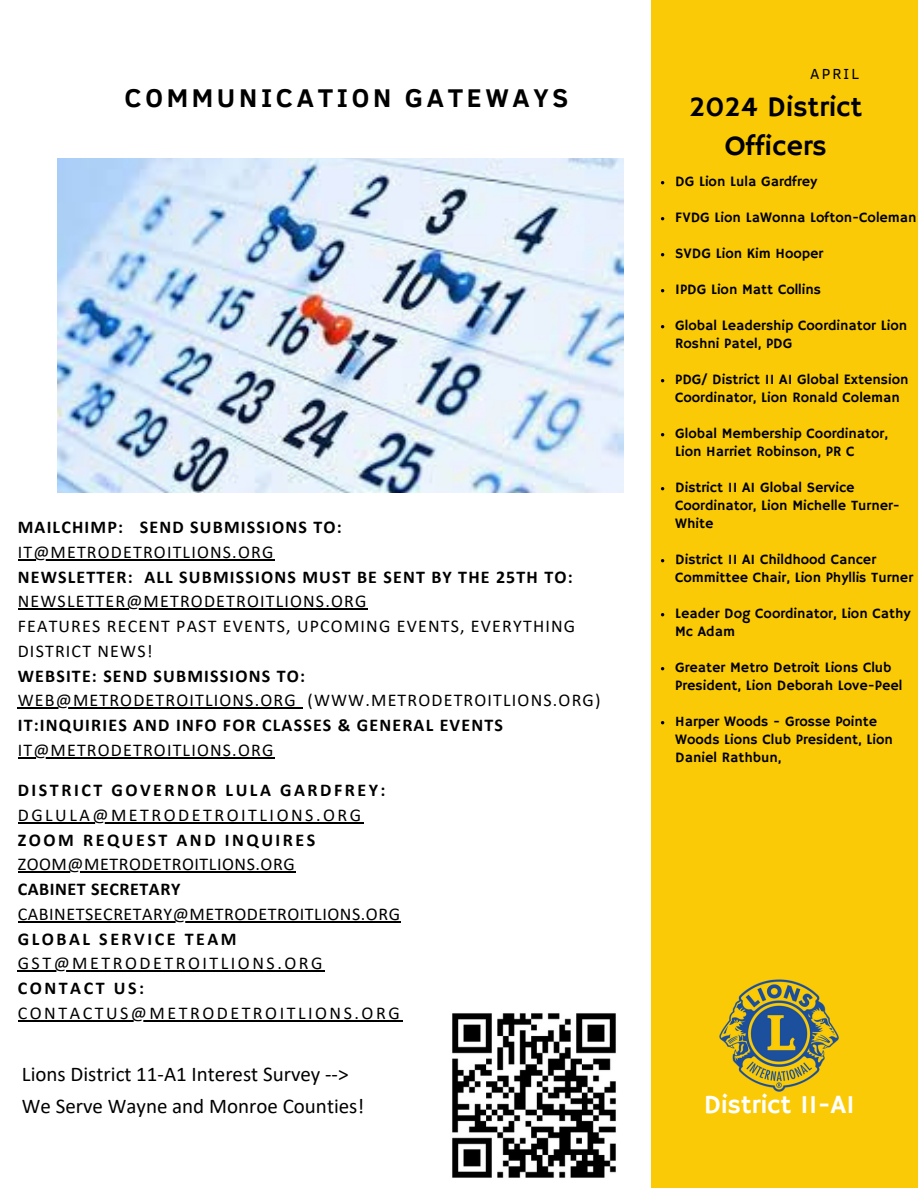
<style>
.page{position:relative;width:918px;height:1188px;background:#fff}
.page>*{position:absolute;margin:0;border:0;box-sizing:border-box;transform-origin:0 0}
.t1{font:28.5px/39.3px "Hammersmith One";color:#000001;text-align:center}
.t2{font:700 26.4px "Clear Sans";letter-spacing:.14em;color:#000}
.t3{font:26.25px "Hammersmith One";color:#fff}
.t4{font:21px/32.7px "Calibri";color:#000}
.t5{font:18px/24.8px "Calibri";letter-spacing:.065em;color:#000}
.t6{font:700 18px/24.8px "Calibri";letter-spacing:.065em;color:#000}
.t7{font:18px "Calibri";letter-spacing:.14em;color:#000}
.t8{font:700 18px "Calibri";letter-spacing:.14em;color:#000}
.t9{font:18px "Calibri";letter-spacing:.03em;color:#000}
.t10{font:700 18px "Calibri";letter-spacing:.03em;color:#000}
.t11{font:15px "Clear Sans";letter-spacing:.14em;color:#000001}
.t12{font:14.4px/18px "Hammersmith One";color:#000001}
.s1{font-weight:400}
.s2{font-weight:700}
</style>
<div class="page">
<div style="left:651px;top:0;width:267px;height:1188px;background:#faca07"></div>
<img style="left:57px;top:158px;width:566px;height:334px">
<img style="left:719px;top:979px;width:120px;height:113px">
<hr style="left:18px;top:559px;width:257px;height:1px;background:#000">
<hr style="left:18px;top:608px;width:350px;height:2px;background:#000">
<hr style="left:18px;top:707px;width:279px;height:2px;background:#000">
<hr style="left:18px;top:757px;width:257px;height:1px;background:#000">
<hr style="left:18px;top:822px;width:346px;height:1px;background:#000">
<hr style="left:18px;top:871px;width:277px;height:2px;background:#000">
<hr style="left:18px;top:921px;width:383px;height:1px;background:#000">
<hr style="left:18px;top:970px;width:307px;height:2px;background:#000">
<hr style="left:18px;top:1020px;width:384px;height:1px;background:#000">
<img style="left:452px;top:1013px;width:164px;height:165px">
<p class="t2" style="left:125px;top:79px;width:445px">COMMUNICATION GATEWAYS</p>
<p class="t6" style="left:18px;top:516px;width:325px">MAILCHIMP: SEND SUBMISSIONS TO:</p>
<p class="t6" style="left:18px;top:541px;width:556px"><span class="s1">IT@METRODETROITLIONS.ORG<br></span>NEWSLETTER: ALL SUBMISSIONS MUST BE SENT BY THE 25TH TO:</p>
<p class="t5" style="left:18px;top:590px;width:559px">NEWSLETTER@METRODETROITLIONS.ORG<br>FEATURES RECENT PAST EVENTS, UPCOMING EVENTS, EVERYTHING DISTRICT NEWS!<br><span class="s2">WEBSITE: SEND SUBMISSIONS TO:</span></p>
<h2 class="t5" style="left:18px;top:689px;width:584px">WEB@METRODETROITLIONS.ORG (WWW.METRODETROITLIONS.ORG)<br><span class="s2">IT:INQUIRIES AND INFO FOR CLASSES &amp; GENERAL EVENTS</span></h2>
<p class="t5" style="left:18px;top:739px;width:257px">IT@METRODETROITLIONS.ORG</p>
<p class="t8" style="left:18px;top:783px;width:369px">DISTRICT GOVERNOR LULA GARDFREY:</p>
<p class="t7" style="left:18px;top:807px;width:345px">DGLULA@METRODETROITLIONS.ORG</p>
<p class="t8" style="left:18px;top:832px;width:299px">ZOOM REQUEST AND INQUIRES</p>
<p class="t9" style="left:18px;top:857px;width:279px">ZOOM@METRODETROITLIONS.ORG</p>
<p class="t10" style="left:18px;top:882px;width:164px">CABINET SECRETARY</p>
<p class="t9" style="left:18px;top:906px;width:384px">CABINETSECRETARY@METRODETROITLIONS.ORG</p>
<p class="t8" style="left:18px;top:931px;width:220px">GLOBAL SERVICE TEAM</p>
<p class="t7" style="left:18px;top:956px;width:306px">GST@METRODETROITLIONS.ORG</p>
<p class="t8" style="left:18px;top:981px;width:128px">CONTACT US:</p>
<p class="t7" style="left:18px;top:1005px;width:383px">CONTACTUS@METRODETROITLIONS.ORG</p>
<h3 class="t4" style="left:22px;top:1059px;width:344px">Lions District 11-A1 Interest Survey --&gt;<br>We Serve Wayne and Monroe Counties!</h3>
<p class="t11" style="left:810px;top:62px;width:50px">APRIL</p>
<p class="t1" style="left:689px;top:88px;width:175px">2024 District<br>Officers</p>
<h4 class="t12" style="left:675px;top:173px;width:144px">DG Lion Lula Gardfrey</h4>
<h4 class="t12" style="left:675px;top:209px;width:243px">FVDG Lion LaWonna Lofton-Coleman</h4>
<p class="t12" style="left:675px;top:245px;width:150px">SVDG Lion Kim Hooper</p>
<h3 class="t12" style="left:675px;top:281px;width:147px">IPDG Lion Matt Collins</h3>
<h5 class="t12" style="left:675px;top:317px;width:233px">Global Leadership Coordinator Lion<br>Roshni Patel, PDG</h5>
<h2 class="t12" style="left:675px;top:371px;width:235px">PDG/ District 11 A1 Global Extension<br>Coordinator, Lion Ronald Coleman</h2>
<p class="t12" style="left:675px;top:425px;width:214px">Global Membership Coordinator,<br>Lion Harriet Robinson, PR C</p>
<p class="t12" style="left:675px;top:479px;width:226px">District 11 A1 Global Service<br>Coordinator, Lion Michelle Turner-<br>White</p>
<p class="t12" style="left:675px;top:551px;width:239px">District 11 A1 Childhood Cancer<br>Committee Chair, Lion Phyllis Turner</p>
<p class="t12" style="left:675px;top:605px;width:237px">Leader Dog Coordinator, Lion Cathy<br>Mc Adam</p>
<p class="t12" style="left:675px;top:659px;width:229px">Greater Metro Detroit Lions Club<br>President, Lion Deborah Love-Peel</p>
<p class="t12" style="left:675px;top:713px;width:219px">Harper Woods - Grosse Pointe<br>Woods Lions Club President, Lion<br>Daniel Rathbun,</p>
<p class="t3" style="left:704px;top:1089px;width:153px">District 11-A1</p>
</div>
